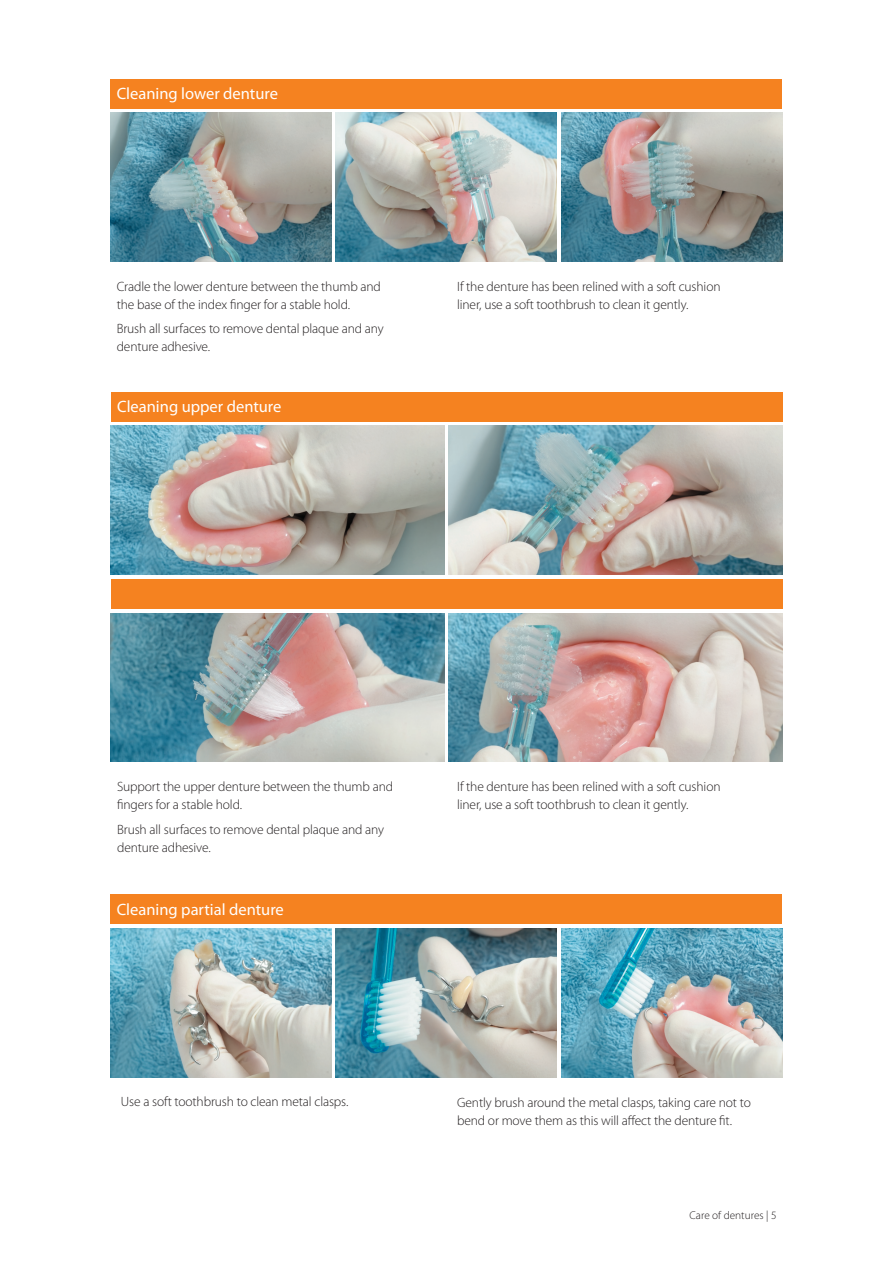
<style>
.page{position:relative;width:893px;height:1263px;background:#fff}
.page>*{position:absolute;margin:0;border:0;box-sizing:border-box;transform-origin:0 0}
.bullets_without_dots{font:16.5px "Myriad Pro";color:#fff}
.bullets_without_dots-2{font:300 13.5px/18px "Myriad Pro";letter-spacing:-.01em;color:#231f20}
.bullets{font:300 11.25px "Myriad Pro";color:#231f20}
</style>
<div class="page">
<div style="left:110px;top:79px;width:672px;height:29px;background:#f58220"></div>
<img style="left:336px;top:113px;width:221px;height:148px">
<img style="left:561px;top:113px;width:221px;height:148px">
<img style="left:110px;top:113px;width:221px;height:148px">
<div style="left:111px;top:392px;width:672px;height:30px;background:#f58220"></div>
<div style="left:111px;top:579px;width:672px;height:30px;background:#f58220"></div>
<img style="left:111px;top:426px;width:334px;height:149px">
<img style="left:449px;top:426px;width:334px;height:149px">
<img style="left:111px;top:613px;width:334px;height:149px">
<img style="left:449px;top:613px;width:334px;height:149px">
<div style="left:110px;top:894px;width:672px;height:30px;background:#f58220"></div>
<img style="left:110px;top:928px;width:221px;height:149px">
<img style="left:336px;top:928px;width:221px;height:149px">
<img style="left:561px;top:928px;width:221px;height:149px">
<p class="bullets_without_dots" style="left:117px;top:85px;width:163px">Cleaning lower denture</p>
<p class="bullets_without_dots-2" style="left:117px;top:277px;width:266px">Cradle the lower denture between the thumb and the base of the index finger for a stable hold.</p>
<p class="bullets_without_dots-2" style="left:117px;top:320px;width:269px">Brush all surfaces to remove dental plaque and any denture adhesive.</p>
<p class="bullets_without_dots" style="left:117px;top:398px;width:166px">Cleaning upper denture</p>
<p class="bullets_without_dots-2" style="left:457px;top:277px;width:265px">If the denture has been relined with a soft cushion liner, use a soft toothbrush to clean it gently.</p>
<p class="bullets_without_dots-2" style="left:117px;top:778px;width:277px">Support the upper denture between the thumb and fingers for a stable hold.</p>
<p class="bullets_without_dots-2" style="left:117px;top:820px;width:269px">Brush all surfaces to remove dental plaque and any denture adhesive.</p>
<p class="bullets_without_dots" style="left:117px;top:900px;width:169px">Cleaning partial denture</p>
<p class="bullets_without_dots-2" style="left:457px;top:778px;width:265px">If the denture has been relined with a soft cushion liner, use a soft toothbrush to clean it gently.</p>
<p class="bullets_without_dots-2" style="left:121px;top:1093px;width:229px">Use a soft toothbrush to clean metal clasps.</p>
<p class="bullets_without_dots-2" style="left:457px;top:1093px;width:295px">Gently brush around the metal clasps, taking care not to bend or move them as this will affect the denture fit.</p>
<p class="bullets" style="left:689px;top:1209px;width:88px">Care of dentures | 5</p>
</div>
